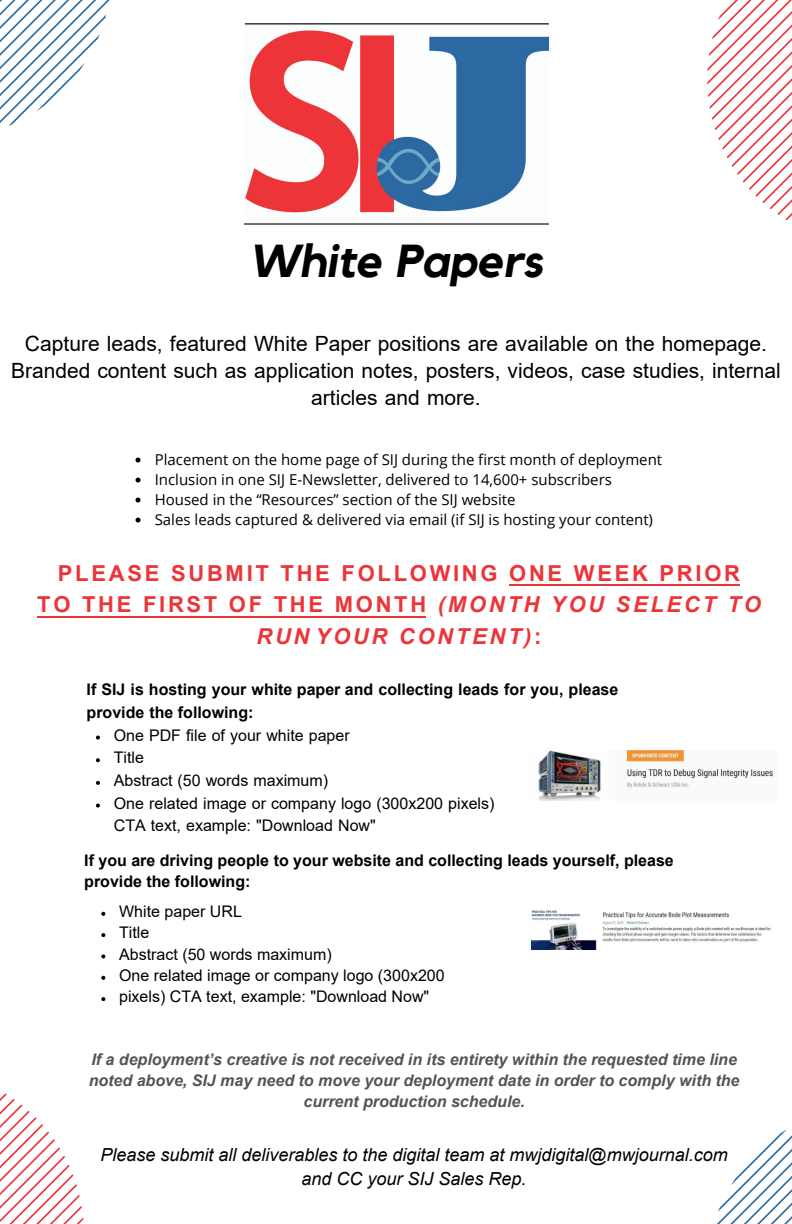
<style>
.page{position:relative;width:792px;height:1224px;background:#fff}
.page>*{position:absolute;margin:0;border:0;box-sizing:border-box;transform-origin:0 0}
.t1{font:italic 700 46px "Kollektif";color:#000}
.t2{font:700 22px/31.6px "Arial";letter-spacing:.125em;color:#ec3539;text-align:center}
.t3{font:21px/27px "Arial";color:#000;text-align:center}
.t4{font:italic 18px/24px "Arial";color:#000;text-align:center}
.t5{font:16px/22.6px "Arial";color:#000}
.t6{font:italic 700 16px/21px "Arial";color:#545454;text-align:center}
.t7{font:700 16px/22.6px "Arial";color:#000}
.t8{font:15px "Open Sans";color:#000}
.s1{font-style:italic}
</style>
<div class="page">
<svg style="left:717px;top:1129px;width:75px;height:95px"></svg>
<svg style="left:96px;top:736px;width:4px;height:4px"></svg>
<svg style="left:96px;top:758px;width:4px;height:4px"></svg>
<svg style="left:96px;top:781px;width:4px;height:4px"></svg>
<svg style="left:96px;top:804px;width:4px;height:4px"></svg>
<img style="left:244px;top:24px;width:305px;height:201px">
<svg style="left:0;top:1093px;width:83px;height:131px"></svg>
<svg style="left:0;top:0;width:110px;height:126px"></svg>
<svg style="left:707px;top:0;width:85px;height:220px"></svg>
<img style="left:538px;top:751px;width:235px;height:49px">
<img style="left:531px;top:910px;width:240px;height:40px">
<svg style="left:136px;top:458px;width:5px;height:5px"></svg>
<svg style="left:136px;top:478px;width:5px;height:5px"></svg>
<svg style="left:136px;top:498px;width:5px;height:5px"></svg>
<svg style="left:136px;top:518px;width:5px;height:5px"></svg>
<svg style="left:101px;top:912px;width:4px;height:4px"></svg>
<svg style="left:101px;top:933px;width:4px;height:4px"></svg>
<svg style="left:101px;top:954px;width:4px;height:4px"></svg>
<svg style="left:101px;top:976px;width:4px;height:4px"></svg>
<svg style="left:101px;top:997px;width:4px;height:4px"></svg>
<hr style="left:510px;top:584px;width:230px;height:2px;background:#ec3539">
<hr style="left:38px;top:616px;width:388px;height:1px;background:#ec3539">
<p class="t1" style="left:249px;top:240px;width:295px">White Papers</p>
<p class="t3" style="left:11px;top:330px;width:771px">Capture leads, featured White Paper positions are available on the homepage.<br>Branded content such as application notes, posters, videos, case studies, internal articles and more.</p>
<p class="t8" style="left:155px;top:449px;width:509px">Placement on the home page of SIJ during the first month of deployment</p>
<p class="t8" style="left:155px;top:469px;width:459px">Inclusion in one SIJ E-Newsletter, delivered to 14,600+ subscribers</p>
<p class="t8" style="left:155px;top:489px;width:362px">Housed in the “Resources” section of the SIJ website</p>
<p class="t8" style="left:155px;top:509px;width:500px">Sales leads captured &amp; delivered via email (if SIJ is hosting your content)</p>
<p class="t2" style="left:37px;top:557px;width:725px">PLEASE SUBMIT THE FOLLOWING ONE WEEK PRIOR<br>TO THE FIRST OF THE MONTH <span class="s1">(MONTH YOU SELECT TO<br>RUN YOUR CONTENT)</span>:</p>
<p class="t7" style="left:87px;top:679px;width:533px">If SIJ is hosting your white paper and collecting leads for you, please provide the following:</p>
<p class="t5" style="left:114px;top:724px;width:382px">One PDF file of your white paper<br>Title<br>Abstract (50 words maximum)<br>One related image or company logo (300x200 pixels)<br>CTA text, example: "Download Now"</p>
<p class="t7" style="left:84px;top:850px;width:591px;line-height:21.4px">If you are driving people to your website and collecting leads yourself, please provide the following:</p>
<p class="t5" style="left:119px;top:900px;width:327px;line-height:21.4px">White paper URL<br>Title<br>Abstract (50 words maximum)<br>One related image or company logo (300x200 pixels) CTA text, example: "Download Now"</p>
<p class="t6" style="left:89px;top:1049px;width:652px">If a deployment’s creative is not received in its entirety within the requested time line noted above, SIJ may need to move your deployment date in order to comply with the current production schedule.</p>
<p class="t4" style="left:100px;top:1143px;width:629px">Please submit all deliverables to the digital team at mwjdigital@mwjournal.com and CC your SIJ Sales Rep.</p>
</div>
